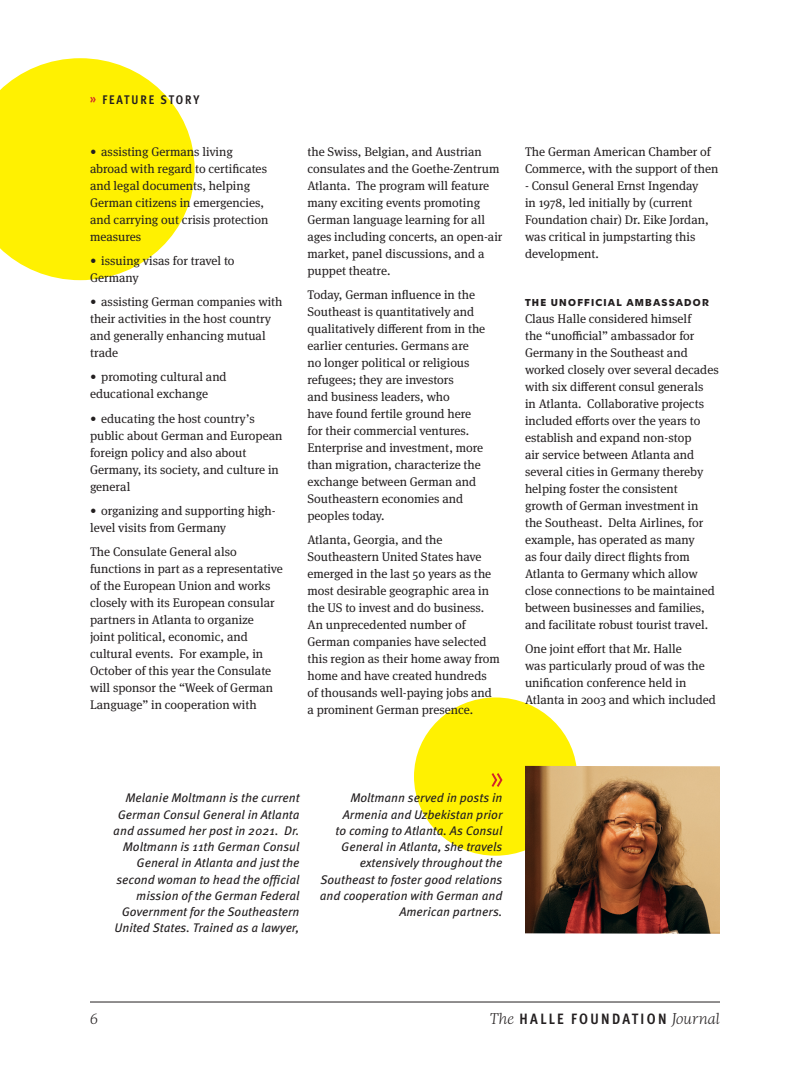
<style>
.page{position:relative;width:810px;height:1080px;background:#fff}
.page>*{position:absolute;margin:0;border:0;box-sizing:border-box;transform-origin:0 0}
.t1{font:700 condensed 15px "Meta Pro";letter-spacing:.16em;color:#231f20}
.t2{font:italic 300 15px "More Pro";color:#231f20}
.Body_Bopy{font:12.5px/17px "Meta Serif Pro";color:#231f20}
.Photo_Caption{font:italic 12.5px/16.2px "Meta Pro";color:#231f20;text-align:right}
.t3{font:700 condensed 12.5px "Meta Pro";letter-spacing:.15em;color:#231f20}
.Body_Bopy-2{font:900 10.62px "Utile";letter-spacing:.11em;color:#231f20}
.s1{color:#d1232a}
.s2{font-family:"More Pro";font-weight:300;font-style:italic;font-stretch:normal}
</style>
<div class="page">
<svg style="left:0;top:58px;width:195px;height:222px;fill:#fff101"></svg>
<div style="left:414px;top:698px;width:163px;height:158px;background:#fff101;border-radius:50%"></div>
<svg style="left:492px;top:773px;width:11px;height:14px"></svg>
<img style="left:525px;top:766px;width:195px;height:168px">
<hr style="left:90px;top:1002px;width:630px;height:1px;background:#231f20">
<p class="t3" style="left:90px;top:90px;width:111px"><span class="s1">»</span> FEATURE STORY</p>
<p class="Body_Bopy" style="left:90px;top:142px;width:180px">• assisting Germans living abroad with regard to certificates and legal documents, helping<br>German citizens in emergencies, and carrying out crisis protection measures</p>
<p class="Body_Bopy" style="left:90px;top:252px;width:146px">• issuing visas for travel to<br>Germany</p>
<p class="Body_Bopy" style="left:90px;top:293px;width:194px">• assisting German companies with their activities in the host country and generally enhancing mutual trade</p>
<p class="Body_Bopy" style="left:90px;top:368px;width:138px">• promoting cultural and educational exchange</p>
<p class="Body_Bopy" style="left:90px;top:409px;width:194px">• educating the host country’s public about German and European foreign policy and also about<br>Germany, its society, and culture in general</p>
<p class="Body_Bopy" style="left:90px;top:501px;width:187px">• organizing and supporting high&shy;level visits from Germany</p>
<p class="Body_Bopy" style="left:90px;top:543px;width:194px">The Consulate General also functions in part as a representative of the European Union and works closely with its European consular partners in Atlanta to organize<br>joint political, economic, and cultural events. For example, in<br>October of this year the Consulate will sponsor the “Week of German<br>Language” in cooperation with</p>
<p class="Body_Bopy" style="left:308px;top:142px;width:196px">the Swiss, Belgian, and Austrian consulates and the Goethe-Zentrum<br>Atlanta. The program will feature many exciting events promoting<br>German language learning for all ages including concerts, an open-air market, panel discussions, and a puppet theatre.</p>
<p class="Body_Bopy" style="left:308px;top:286px;width:179px">Today, German influence in the<br>Southeast is quantitatively and qualitatively different from in the earlier centuries. Germans are no longer political or religious refugees; they are investors<br>and business leaders, who<br>have found fertile ground here for their commercial ventures.<br>Enterprise and investment, more than migration, characterize the exchange between German and<br>Southeastern economies and peoples today.</p>
<p class="Body_Bopy" style="left:308px;top:531px;width:194px">Atlanta, Georgia, and the<br>Southeastern United States have emerged in the last 50 years as the most desirable geographic area in the US to invest and do business.<br>An unprecedented number of<br>German companies have selected this region as their home away from home and have created hundreds of thousands well-paying jobs and a prominent German presence.</p>
<p class="Body_Bopy" style="left:525px;top:142px;width:195px">The German American Chamber of<br>Commerce, with the support of then</p>
<p class="Body_Bopy" style="left:525px;top:176px;width:185px">- Consul General Ernst Ingenday in 1978, led initially by (current<br>Foundation chair) Dr. Eike Jordan, was critical in jumpstarting this development.</p>
<p class="Body_Bopy-2" style="left:525px;top:294px;width:185px">THE UNOFFICIAL AMBASSADOR</p>
<p class="Body_Bopy" style="left:525px;top:310px;width:195px">Claus Halle considered himself<br>the “unofficial” ambassador for Germany in the Southeast and worked closely over several decades with six different consul generals<br>in Atlanta. Collaborative projects included efforts over the years to establish and expand non-stop<br>air service between Atlanta and several cities in Germany thereby helping foster the consistent growth of German investment in the Southeast. Delta Airlines, for example, has operated as many<br>as four daily direct flights from Atlanta to Germany which allow close connections to be maintained between businesses and families, and facilitate robust tourist travel.</p>
<p class="Body_Bopy" style="left:525px;top:640px;width:192px">One joint effort that Mr. Halle<br>was particularly proud of was the unification conference held in<br>Atlanta in 2003 and which included</p>
<p class="Photo_Caption" style="left:113px;top:789px;width:188px">Melanie Moltmann is the current<br>German Consul General in Atlanta and assumed her post in 2021. Dr.<br>Moltmann is 11th German Consul<br>General in Atlanta and just the second woman to head the official mission of the German Federal<br>Government for the Southeastern<br>United States. Trained as a lawyer,</p>
<p class="Photo_Caption" style="left:320px;top:789px;width:184px">Moltmann served in posts in<br>Armenia and Uzbekistan prior<br>to coming to Atlanta. As Consul<br>General in Atlanta, she travels extensively throughout the<br>Southeast to foster good relations and cooperation with German and<br>American partners.</p>
<p class="t2" style="left:90px;top:1008px;width:9px">6</p>
<p class="t1" style="left:490px;top:1007px;width:232px"><span class="s2">The</span> HALLE FOUNDATION <span class="s2">Journal</span></p>
</div>
